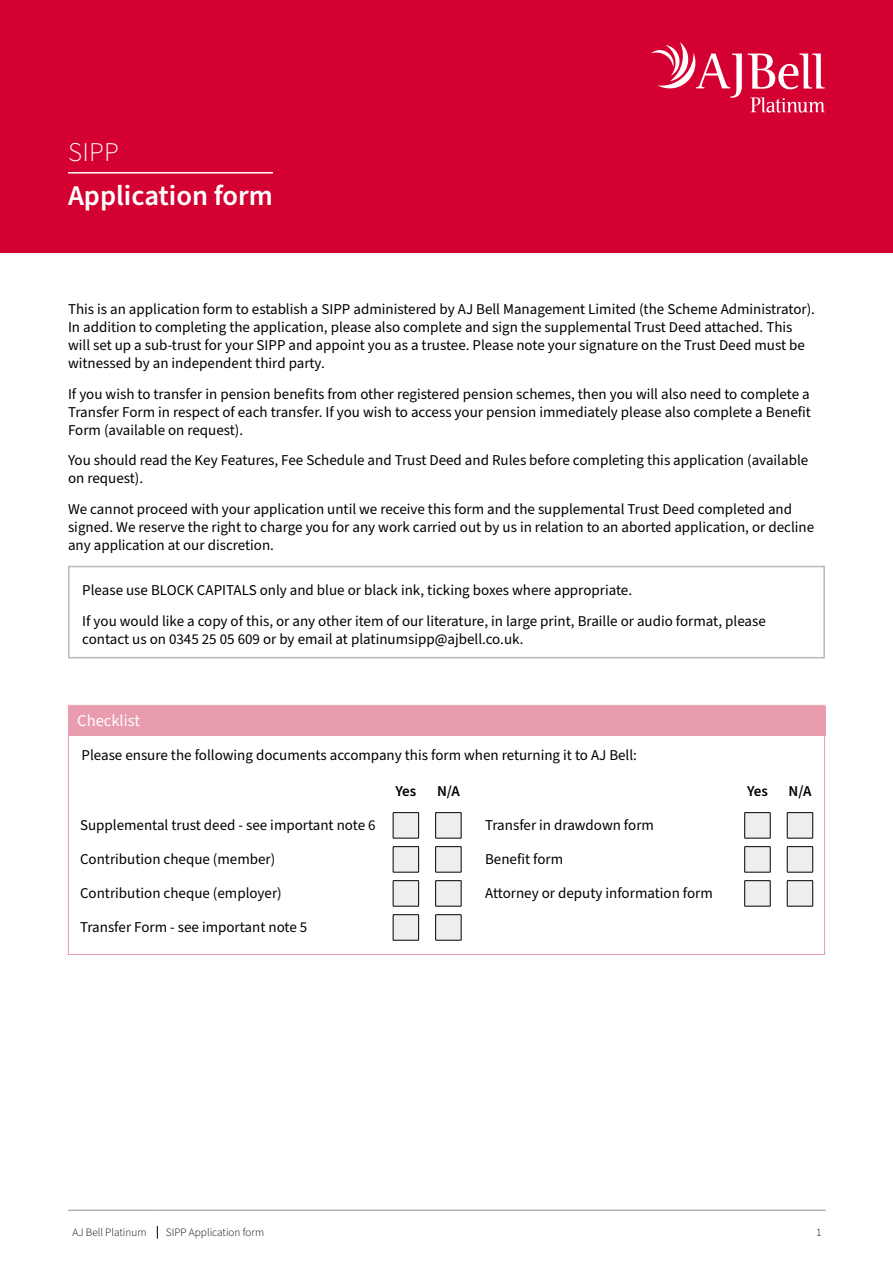
<style>
.page{position:relative;width:893px;height:1263px;background:#fff}
.page>*{position:absolute;margin:0;border:0;box-sizing:border-box;transform-origin:0 0}
.t1{font:600 28.5px "Source Sans Pro";color:#fff}
.t2{font:300 27px "Source Sans Pro";color:#fff}
.t3{font:16.5px "Source Sans Pro";color:#fff}
.t4{font:15px/18px "Source Sans Pro";color:#000}
.t5{font:600 15px "Source Sans Pro";letter-spacing:-.025em;color:#000}
.t6{font:300 11.25px "Source Sans Pro";color:#000}
</style>
<div class="page">
<div style="left:0;top:0;width:893px;height:252px;background:#d50032"></div>
<hr style="left:68px;top:172px;width:205px;height:2px;background:#fff">
<svg style="left:748px;top:53px;width:77px;height:37px"></svg>
<svg style="left:651px;top:42px;width:91px;height:56px"></svg>
<svg style="left:750px;top:97px;width:75px;height:16px"></svg>
<svg style="left:157px;top:1226px;width:1px;height:13px"></svg>
<hr style="left:68px;top:1210px;width:89px;height:1px;background:#888f95">
<hr style="left:157px;top:1210px;width:614px;height:1px;background:#888f95">
<hr style="left:771px;top:1210px;width:55px;height:1px;background:#888f95">
<div style="left:68px;top:566px;width:757px;height:92px;border:2px solid #b5b9bd"></div>
<div style="left:69px;top:706px;width:757px;height:29px;background:#e89cae"></div>
<svg style="left:393px;top:812px;width:26px;height:27px"></svg>
<svg style="left:393px;top:846px;width:26px;height:27px"></svg>
<svg style="left:393px;top:880px;width:26px;height:27px"></svg>
<svg style="left:393px;top:914px;width:26px;height:27px"></svg>
<svg style="left:435px;top:812px;width:27px;height:27px"></svg>
<svg style="left:435px;top:846px;width:27px;height:27px"></svg>
<svg style="left:435px;top:880px;width:27px;height:27px"></svg>
<svg style="left:435px;top:914px;width:27px;height:27px"></svg>
<svg style="left:744px;top:812px;width:27px;height:27px"></svg>
<svg style="left:787px;top:812px;width:26px;height:27px"></svg>
<svg style="left:744px;top:846px;width:27px;height:27px"></svg>
<svg style="left:787px;top:846px;width:26px;height:27px"></svg>
<svg style="left:744px;top:880px;width:27px;height:27px"></svg>
<svg style="left:787px;top:880px;width:26px;height:27px"></svg>
<div style="left:68px;top:705px;width:757px;height:250px;border:1px solid #e89cae"></div>
<h2 class="t2" style="left:68px;top:134px;width:52px">SIPP</h2>
<h1 class="t1" style="left:68px;top:176px;width:206px">Application form</h1>
<p class="t4" style="left:68px;top:300px;width:748px">This is an application form to establish a SIPP administered by AJ Bell Management Limited (the Scheme Administrator).<br>In addition to completing the application, please also complete and sign the supplemental Trust Deed attached. This will set up a sub-trust for your SIPP and appoint you as a trustee. Please note your signature on the Trust Deed must be witnessed by an independent third party.</p>
<p class="t4" style="left:68px;top:385px;width:744px;text-align:justify">If you wish to transfer in pension benefits from other registered pension schemes, then you will also need to complete a Transfer Form in respect of each transfer. If you wish to access your pension immediately please also complete a Benefit Form (available on request).</p>
<p class="t4" style="left:68px;top:452px;width:742px">You should read the Key Features, Fee Schedule and Trust Deed and Rules before completing this application (available on request).</p>
<p class="t4" style="left:68px;top:500px;width:748px">We cannot proceed with your application until we receive this form and the supplemental Trust Deed completed and signed. We reserve the right to charge you for any work carried out by us in relation to an aborted application, or decline any application at our discretion.</p>
<p class="t4" style="left:82px;top:575px;width:685px;line-height:30.8px">Please use BLOCK CAPITALS only and blue or black ink, ticking boxes where appropriate.<br>If you would like a copy of this, or any other item of our literature, in large print, Braille or audio format, please</p>
<p class="t4" style="left:82px;top:631px;width:443px">contact us on 0345 25 05 609 or by email at platinumsipp@ajbell.co.uk.</p>
<p class="t3" style="left:77px;top:709px;width:64px">Checklist</p>
<p class="t4" style="left:82px;top:746px;width:557px">Please ensure the following documents accompany this form when returning it to AJ Bell:</p>
<p class="t5" style="left:395px;top:781px;width:22px">Yes</p>
<p class="t5" style="left:437px;top:781px;width:24px">N/A</p>
<p class="t5" style="left:747px;top:781px;width:22px">Yes</p>
<p class="t5" style="left:789px;top:781px;width:24px">N/A</p>
<p class="t4" style="left:80px;top:817px;width:297px">Supplemental trust deed - see important note 6</p>
<p class="t4" style="left:485px;top:817px;width:170px">Transfer in drawdown form</p>
<p class="t4" style="left:80px;top:851px;width:197px">Contribution cheque (member)</p>
<p class="t4" style="left:485px;top:851px;width:80px">Benefit form</p>
<p class="t4" style="left:80px;top:885px;width:203px">Contribution cheque (employer)</p>
<p class="t4" style="left:485px;top:885px;width:229px">Attorney or deputy information form</p>
<p class="t4" style="left:80px;top:919px;width:229px">Transfer Form - see important note 5</p>
<p class="t6" style="left:72px;top:1225px;width:76px">AJ Bell Platinum</p>
<p class="t6" style="left:166px;top:1225px;width:100px">SIPP Application form</p>
<p class="t6" style="left:816px;top:1225px;width:7px">1</p>
</div>
